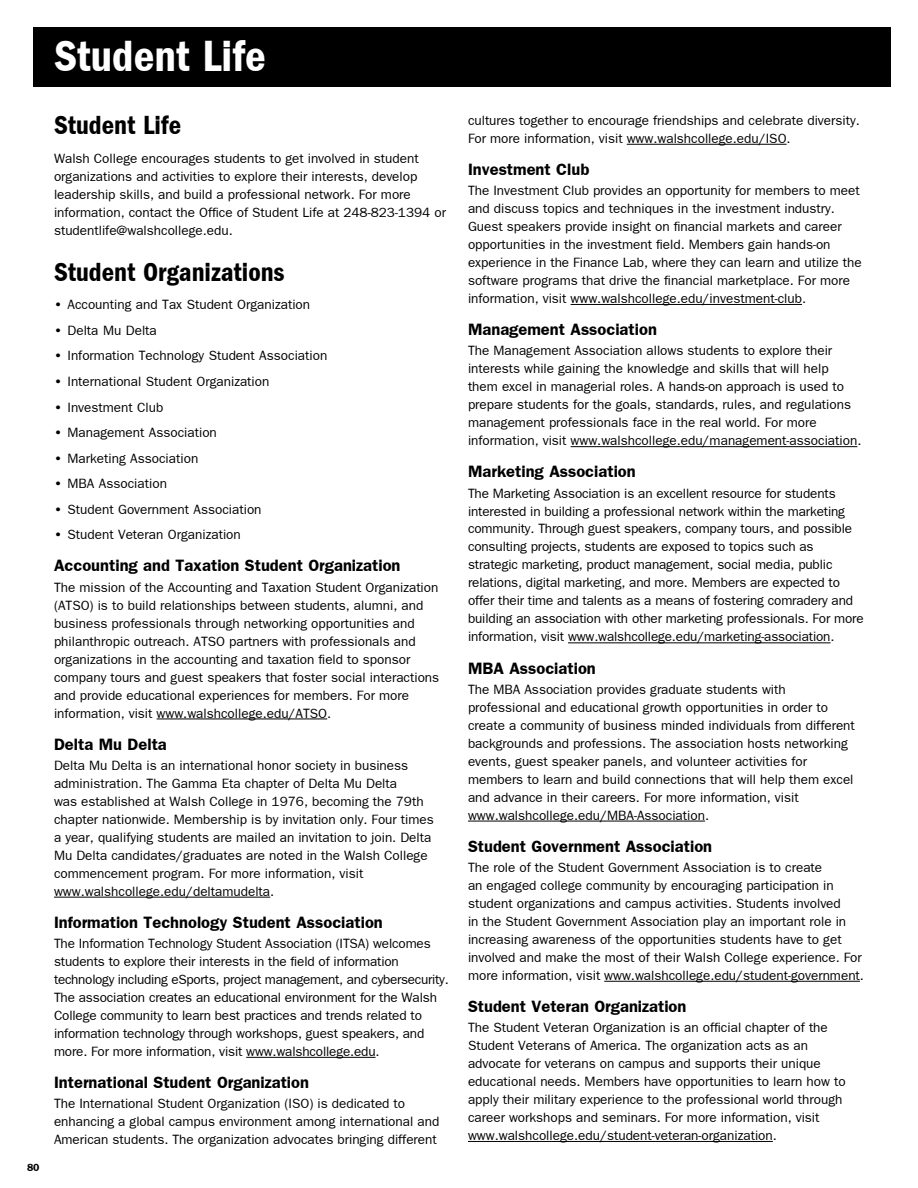
<style>
.page{position:relative;width:918px;height:1188px;background:#fff}
.page>*{position:absolute;margin:0;border:0;box-sizing:border-box;transform-origin:0 0}
.t1{font:600 condensed 45px "Franklin Gothic";color:#fff}
.t2{font:600 condensed 27px "Franklin Gothic";color:#000}
.t3{font:600 16.5px "Franklin Gothic";color:#000}
.t4{font:13.5px/18px "Franklin Gothic";color:#000}
.t5{font:600 10.5px "Franklin Gothic";color:#000}
.s1{font-weight:600}
</style>
<div class="page">
<div style="left:34px;top:27px;width:857px;height:59px;background:#000"></div>
<hr style="left:157px;top:719px;width:170px;height:1px;background:#000">
<hr style="left:54px;top:897px;width:216px;height:1px;background:#000">
<hr style="left:246px;top:1057px;width:130px;height:1px;background:#000">
<hr style="left:627px;top:144px;width:160px;height:1px;background:#000">
<hr style="left:571px;top:304px;width:231px;height:1px;background:#000">
<hr style="left:571px;top:446px;width:286px;height:1px;background:#000">
<hr style="left:568px;top:643px;width:262px;height:1px;background:#000">
<hr style="left:468px;top:821px;width:237px;height:1px;background:#000">
<hr style="left:604px;top:981px;width:256px;height:1px;background:#000">
<hr style="left:468px;top:1141px;width:305px;height:1px;background:#000">
<h1 class="t1" style="left:54px;top:30px;width:213px">Student Life</h1>
<p class="t5" style="left:27px;top:1161px;width:14px">80</p>
<h2 class="t2" style="left:54px;top:110px;width:129px">Student Life</h2>
<p class="t4" style="left:54px;top:150px;width:394px">Walsh College encourages students to get involved in student organizations and activities to explore their interests, develop leadership skills, and build a professional network. For more information, contact the Office of Student Life at 248-823-1394 or studentlife@walshcollege.edu.</p>
<h2 class="t2" style="left:54px;top:256px;width:232px">Student Organizations</h2>
<p class="t4" style="left:54px;top:296px;width:258px"><span class="s1">•</span> Accounting and Tax Student Organization</p>
<p class="t4" style="left:54px;top:321px;width:104px"><span class="s1">•</span> Delta Mu Delta</p>
<p class="t4" style="left:54px;top:347px;width:275px"><span class="s1">•</span> Information Technology Student Association</p>
<p class="t4" style="left:54px;top:373px;width:217px"><span class="s1">•</span> International Student Organization</p>
<p class="t4" style="left:54px;top:398px;width:111px"><span class="s1">•</span> Investment Club</p>
<p class="t4" style="left:54px;top:424px;width:164px"><span class="s1">•</span> Management Association</p>
<p class="t4" style="left:54px;top:449px;width:146px"><span class="s1">•</span> Marketing Association</p>
<p class="t4" style="left:54px;top:475px;width:114px"><span class="s1">•</span> MBA Association</p>
<p class="t4" style="left:54px;top:500px;width:209px"><span class="s1">•</span> Student Government Association</p>
<p class="t4" style="left:54px;top:526px;width:188px"><span class="s1">•</span> Student Veteran Organization</p>
<p class="t3" style="left:54px;top:556px;width:348px">Accounting and Taxation Student Organization</p>
<p class="t4" style="left:54px;top:578px;width:387px">The mission of the Accounting and Taxation Student Organization (ATSO) is to build relationships between students, alumni, and business professionals through networking opportunities and philanthropic outreach. ATSO partners with professionals and organizations in the accounting and taxation field to sponsor company tours and guest speakers that foster social interactions and provide educational experiences for members. For more information, visit www.walshcollege.edu/ATSO.</p>
<p class="t3" style="left:54px;top:734px;width:114px">Delta Mu Delta</p>
<p class="t4" style="left:54px;top:756px;width:381px">Delta Mu Delta is an international honor society in business administration. The Gamma Eta chapter of Delta Mu Delta<br>was established at Walsh College in 1976, becoming the 79th chapter nationwide. Membership is by invitation only. Four times a year, qualifying students are mailed an invitation to join. Delta Mu Delta candidates/graduates are noted in the Walsh College commencement program. For more information, visit www.walshcollege.edu/deltamudelta.</p>
<p class="t3" style="left:54px;top:912px;width:330px">Information Technology Student Association</p>
<p class="t4" style="left:54px;top:935px;width:396px">The Information Technology Student Association (ITSA) welcomes students to explore their interests in the field of information technology including eSports, project management, and cybersecurity.<br>The association creates an educational environment for the Walsh College community to learn best practices and trends related to information technology through workshops, guest speakers, and more. For more information, visit www.walshcollege.edu.</p>
<p class="t3" style="left:54px;top:1073px;width:257px">International Student Organization</p>
<p class="t4" style="left:54px;top:1095px;width:387px">The International Student Organization (ISO) is dedicated to enhancing a global campus environment among international and<br>American students. The organization advocates bringing different</p>
<p class="t4" style="left:468px;top:111px;width:393px">cultures together to encourage friendships and celebrate diversity.<br>For more information, visit www.walshcollege.edu/ISO.</p>
<p class="t3" style="left:468px;top:160px;width:123px">Investment Club</p>
<p class="t4" style="left:468px;top:182px;width:395px">The Investment Club provides an opportunity for members to meet and discuss topics and techniques in the investment industry.<br>Guest speakers provide insight on financial markets and career opportunities in the investment field. Members gain hands-on experience in the Finance Lab, where they can learn and utilize the software programs that drive the financial marketplace. For more information, visit www.walshcollege.edu/investment-club.</p>
<p class="t3" style="left:468px;top:320px;width:190px">Management Association</p>
<p class="t4" style="left:468px;top:342px;width:395px">The Management Association allows students to explore their interests while gaining the knowledge and skills that will help them excel in managerial roles. A hands-on approach is used to prepare students for the goals, standards, rules, and regulations management professionals face in the real world. For more information, visit www.walshcollege.edu/management-association.</p>
<p class="t3" style="left:468px;top:462px;width:169px">Marketing Association</p>
<p class="t4" style="left:468px;top:484px;width:397px">The Marketing Association is an excellent resource for students interested in building a professional network within the marketing community. Through guest speakers, company tours, and possible consulting projects, students are exposed to topics such as strategic marketing, product management, social media, public relations, digital marketing, and more. Members are expected to offer their time and talents as a means of fostering comradery and building an association with other marketing professionals. For more information, visit www.walshcollege.edu/marketing-association.</p>
<p class="t3" style="left:468px;top:658px;width:129px">MBA Association</p>
<p class="t4" style="left:468px;top:680px;width:388px">The MBA Association provides graduate students with professional and educational growth opportunities in order to create a community of business minded individuals from different backgrounds and professions. The association hosts networking events, guest speaker panels, and volunteer activities for members to learn and build connections that will help them excel and advance in their careers. For more information, visit www.walshcollege.edu/MBA-Association.</p>
<p class="t3" style="left:468px;top:836px;width:246px">Student Government Association</p>
<p class="t4" style="left:468px;top:858px;width:398px">The role of the Student Government Association is to create<br>an engaged college community by encouraging participation in student organizations and campus activities. Students involved<br>in the Student Government Association play an important role in increasing awareness of the opportunities students have to get involved and make the most of their Walsh College experience. For more information, visit www.walshcollege.edu/student-government.</p>
<p class="t3" style="left:468px;top:997px;width:220px">Student Veteran Organization</p>
<p class="t4" style="left:468px;top:1019px;width:379px">The Student Veteran Organization is an official chapter of the Student Veterans of America. The organization acts as an advocate for veterans on campus and supports their unique educational needs. Members have opportunities to learn how to apply their military experience to the professional world through career workshops and seminars. For more information, visit www.walshcollege.edu/student-veteran-organization.</p>
</div>
